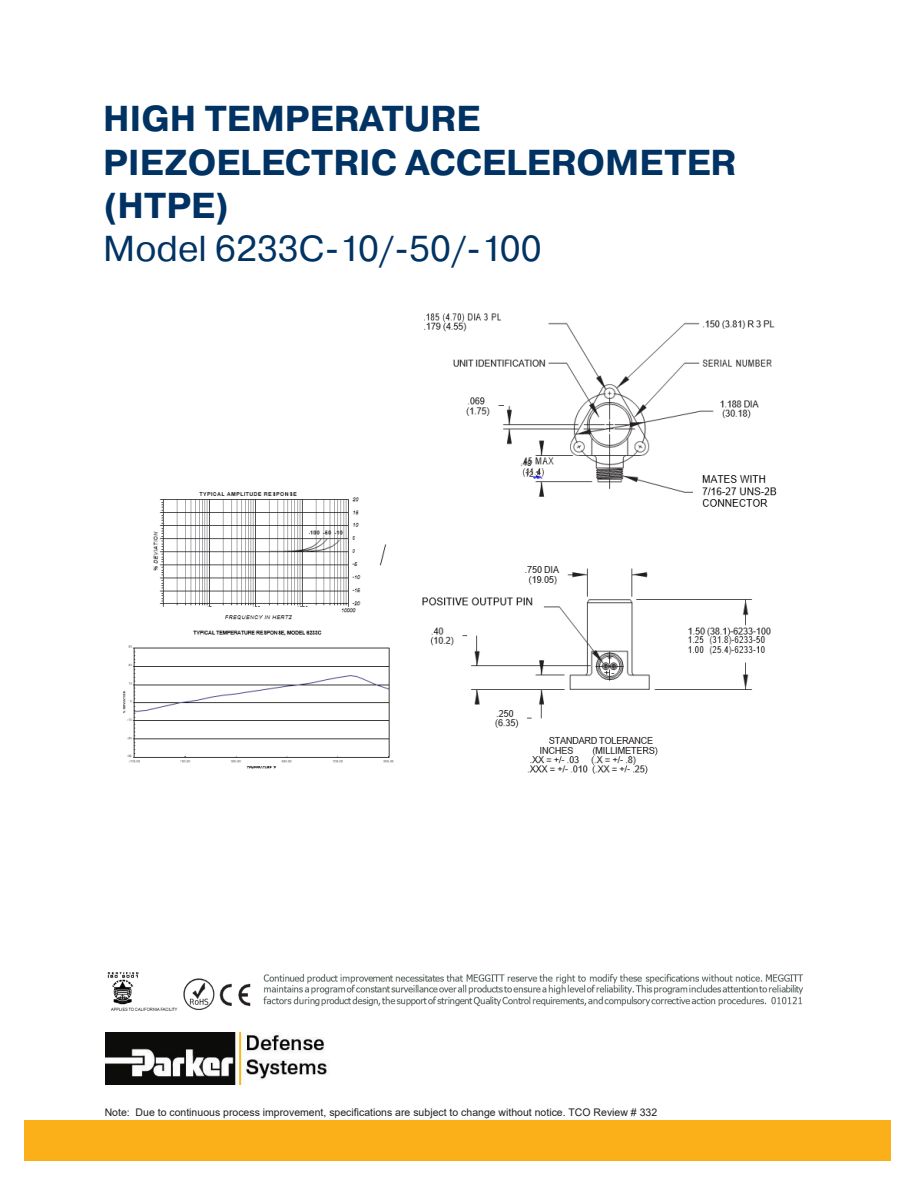
<style>
.page{position:relative;width:918px;height:1188px;background:#fff}
.page>*{position:absolute;margin:0;border:0;box-sizing:border-box;transform-origin:0 0}
.t1{font:700 36px/43.2px "Pragmatica";color:#003363}
.t2{font:36px "Pragmatica";color:#003363}
.t3{font:10.5px "Arial";color:#231f20}
</style>
<div class="page">
<img style="left:105px;top:1033px;width:225px;height:51px">
<div style="left:25px;top:1120px;width:866px;height:41px;background:#fbb01a"></div>
<img style="left:107px;top:972px;width:697px;height:39px">
<img style="left:123px;top:313px;width:654px;height:461px">
<p class="t1" style="left:103px;top:98px;width:378px">HIGH TEMPERATURE</p>
<p class="t1" style="left:103px;top:141px;width:635px">PIEZOELECTRIC ACCELEROMETER (HTPE)</p>
<p class="t2" style="left:103px;top:226px;width:440px">Model 6233C-10/-50/-100</p>
<p class="t3" style="left:105px;top:1105px;width:554px">Note: Due to continuous process improvement, specifications are subject to change without notice. TCO Review # 332</p>
</div>
